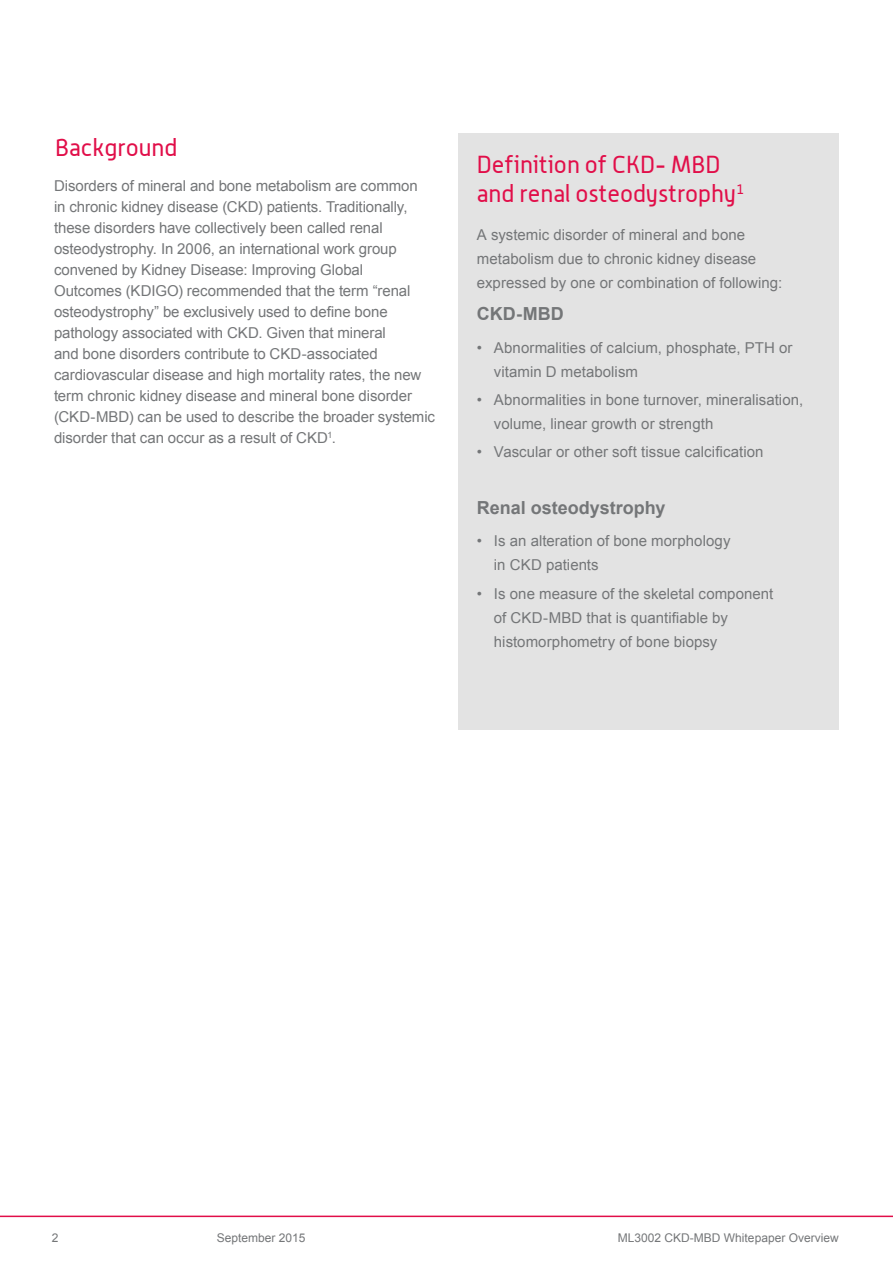
<style>
.page{position:relative;width:893px;height:1263px;background:#fff}
.page>*{position:absolute;margin:0;border:0;box-sizing:border-box;transform-origin:0 0}
.t1{font:24px/28.8px "Alwyn";color:#e10e49}
.t2{font:700 18px "Arial";color:#747678}
.t3{font:15px/21px "Arial";letter-spacing:-.005em;color:#747678}
.t4{font:12px "Arial";color:#747678}
</style>
<div class="page">
<div style="left:458px;top:133px;width:381px;height:596px;background:#e3e3e3"></div>
<hr style="left:0;top:1215px;width:893px;height:2px;background:#e10e49">
<h1 class="t1" style="left:55px;top:132px;width:124px">Background</h1>
<p class="t3" style="left:54px;top:175px;width:383px">Disorders of mineral and bone metabolism are common<br>in chronic kidney disease (CKD) patients. Traditionally, these disorders have collectively been called renal osteodystrophy. In 2006, an international work group convened by Kidney Disease: Improving Global<br>Outcomes (KDIGO) recommended that the term “renal osteodystrophy” be exclusively used to define bone pathology associated with CKD. Given that mineral<br>and bone disorders contribute to CKD-associated cardiovascular disease and high mortality rates, the new term chronic kidney disease and mineral bone disorder (CKD-MBD) can be used to describe the broader systemic disorder that can occur as a result of CKD<sup>1</sup>.</p>
<h1 class="t1" style="left:477px;top:149px;width:269px">Definition of CKD- MBD and renal osteodystrophy<sup>1</sup></h1>
<p class="t3" style="left:477px;top:223px;width:307px;line-height:24px">A systemic disorder of mineral and bone metabolism due to chronic kidney disease expressed by one or combination of following:</p>
<p class="t2" style="left:477px;top:302px;width:88px">CKD-MBD</p>
<p class="t3" style="left:494px;top:336px;width:300px;line-height:24px;text-indent:-17px">• Abnormalities of calcium, phosphate, PTH or vitamin D metabolism</p>
<p class="t3" style="left:494px;top:388px;width:311px;line-height:24px;text-indent:-17px">• Abnormalities in bone turnover, mineralisation, volume, linear growth or strength</p>
<p class="t3" style="left:477px;top:442px;width:288px">• Vascular or other soft tissue calcification</p>
<p class="t2" style="left:477px;top:496px;width:190px">Renal osteodystrophy</p>
<p class="t3" style="left:494px;top:529px;width:238px;line-height:24px;text-indent:-17px">• Is an alteration of bone morphology in CKD patients</p>
<p class="t3" style="left:494px;top:581px;width:281px;line-height:24px;text-indent:-17px">• Is one measure of the skeletal component of CKD-MBD that is quantifiable by histomorphometry of bone biopsy</p>
<p class="t4" style="left:52px;top:1230px;width:8px">2</p>
<p class="t4" style="left:217px;top:1230px;width:90px">September 2015</p>
<p class="t4" style="left:618px;top:1230px;width:222px">ML3002 CKD-MBD Whitepaper Overview</p>
</div>
